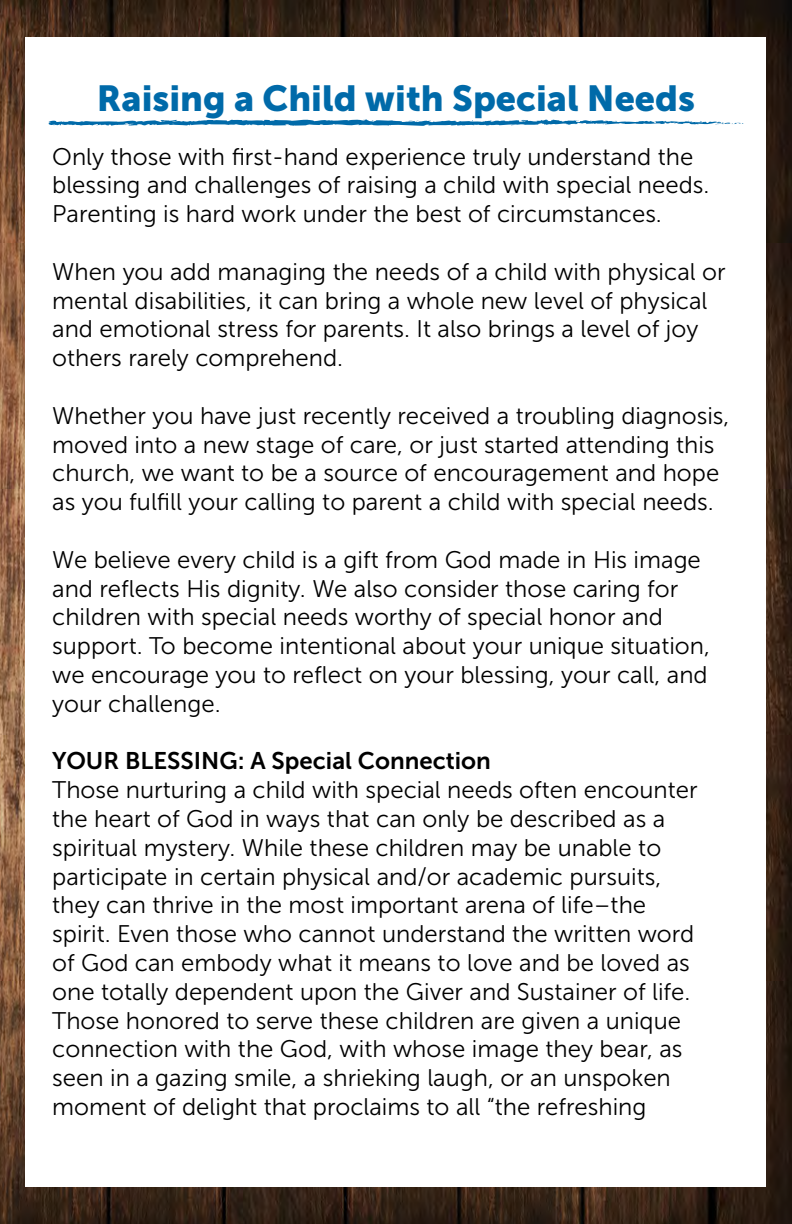
<style>
.page{position:relative;width:792px;height:1224px;background:#fff}
.page>*{position:absolute;margin:0;border:0;box-sizing:border-box;transform-origin:0 0}
.t1{font:36px "Museo Sans 900";color:#006aa9}
.t2{font:24px/28.8px "Museo Sans 300";color:#000}
.t3{font:24px "Museo Sans 700";color:#000}
</style>
<div class="page">
<img style="left:0;top:0;width:792px;height:1224px">
<div style="left:26px;top:37px;width:740px;height:1150px;background:#fff"></div>
<svg style="left:48px;top:119px;width:696px;height:7px"></svg>
<h1 class="t1" style="left:97px;top:78px;width:600px">Raising a Child with Special Needs</h1>
<p class="t2" style="left:52px;top:142px;width:659px">Only those with first-hand experience truly understand the blessing and challenges of raising a child with special needs.<br>Parenting is hard work under the best of circumstances.</p>
<p class="t2" style="left:52px;top:257px;width:675px">When you add managing the needs of a child with physical or mental disabilities, it can bring a whole new level of physical and emotional stress for parents. It also brings a level of joy others rarely comprehend.</p>
<p class="t2" style="left:52px;top:401px;width:679px">Whether you have just recently received a troubling diagnosis, moved into a new stage of care, or just started attending this church, we want to be a source of encouragement and hope as you fulfill your calling to parent a child with special needs.</p>
<p class="t2" style="left:52px;top:545px;width:659px">We believe every child is a gift from God made in His image and reflects His dignity. We also consider those caring for children with special needs worthy of special honor and support. To become intentional about your unique situation, we encourage you to reflect on your blessing, your call, and your challenge.</p>
<p class="t3" style="left:52px;top:748px;width:440px">YOUR BLESSING: A Special Connection</p>
<p class="t2" style="left:52px;top:776px;width:647px">Those nurturing a child with special needs often encounter the heart of God in ways that can only be described as a spiritual mystery. While these children may be unable to participate in certain physical and/or academic pursuits, they can thrive in the most important arena of life–the spirit. Even those who cannot understand the written word of God can embody what it means to love and be loved as one totally dependent upon the Giver and Sustainer of life.<br>Those honored to serve these children are given a unique connection with the God, with whose image they bear, as seen in a gazing smile, a shrieking laugh, or an unspoken moment of delight that proclaims to all “the refreshing</p>
</div>
